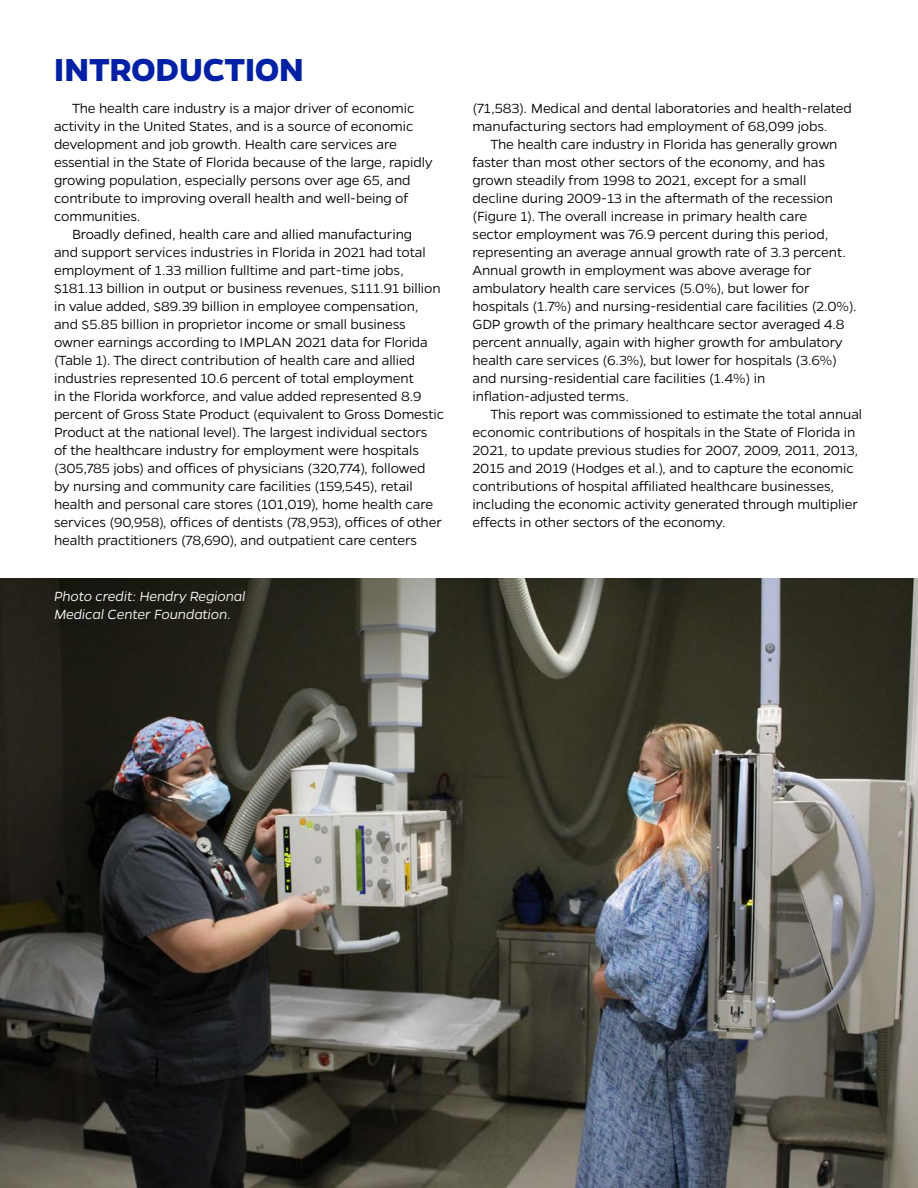
<style>
.page{position:relative;width:918px;height:1188px;background:#fff}
.page>*{position:absolute;margin:0;border:0;box-sizing:border-box;transform-origin:0 0}
.H2___Subhead{font:700 36px "Gentona";letter-spacing:-.005em;color:#0021a5}
.P___main_indent{font:300 15px/18px "Gentona";letter-spacing:-.01em;color:#000}
.t1{font:italic 300 15px/18px "Gentona";letter-spacing:-.01em;color:#fff}
</style>
<div class="page">
<img style="left:0;top:579px;width:918px;height:609px">
<h2 class="H2___Subhead" style="left:54px;top:49px;width:251px">INTRODUCTION</h2>
<p class="P___main_indent" style="left:54px;top:99px;width:380px;text-indent:18px">The health care industry is a major driver of economic activity in the United States, and is a source of economic development and job growth. Health care services are essential in the State of Florida because of the large, rapidly growing population, especially persons over age 65, and contribute to improving overall health and well-being of communities.</p>
<p class="P___main_indent" style="left:54px;top:225px;width:392px;text-indent:18px">Broadly defined, health care and allied manufacturing<br>and support services industries in Florida in 2021 had total employment of 1.33 million fulltime and part-time jobs, $181.13 billion in output or business revenues, $111.91 billion in value added, $89.39 billion in employee compensation, and $5.85 billion in proprietor income or small business owner earnings according to IMPLAN 2021 data for Florida (Table 1). The direct contribution of health care and allied industries represented 10.6 percent of total employment<br>in the Florida workforce, and value added represented 8.9 percent of Gross State Product (equivalent to Gross Domestic Product at the national level). The largest individual sectors<br>of the healthcare industry for employment were hospitals (305,785 jobs) and offices of physicians (320,774), followed by nursing and community care facilities (159,545), retail health and personal care stores (101,019), home health care services (90,958), offices of dentists (78,953), offices of other health practitioners (78,690), and outpatient care centers</p>
<p class="t1" style="left:54px;top:587px;width:193px">Photo credit: Hendry Regional<br>Medical Center Foundation.</p>
<p class="P___main_indent" style="left:472px;top:99px;width:381px">(71,583). Medical and dental laboratories and health-related manufacturing sectors had employment of 68,099 jobs.</p>
<p class="P___main_indent" style="left:472px;top:135px;width:386px;text-indent:18px">The health care industry in Florida has generally grown faster than most other sectors of the economy, and has grown steadily from 1998 to 2021, except for a small<br>decline during 2009-13 in the aftermath of the recession (Figure 1). The overall increase in primary health care<br>sector employment was 76.9 percent during this period, representing an average annual growth rate of 3.3 percent.<br>Annual growth in employment was above average for ambulatory health care services (5.0%), but lower for hospitals (1.7%) and nursing-residential care facilities (2.0%).<br>GDP growth of the primary healthcare sector averaged 4.8 percent annually, again with higher growth for ambulatory health care services (6.3%), but lower for hospitals (3.6%) and nursing-residential care facilities (1.4%) in inflation-adjusted terms.</p>
<p class="P___main_indent" style="left:472px;top:405px;width:391px;text-indent:18px">This report was commissioned to estimate the total annual economic contributions of hospitals in the State of Florida in 2021, to update previous studies for 2007, 2009, 2011, 2013, 2015 and 2019 (Hodges et al.), and to capture the economic contributions of hospital affiliated healthcare businesses, including the economic activity generated through multiplier effects in other sectors of the economy.</p>
</div>
